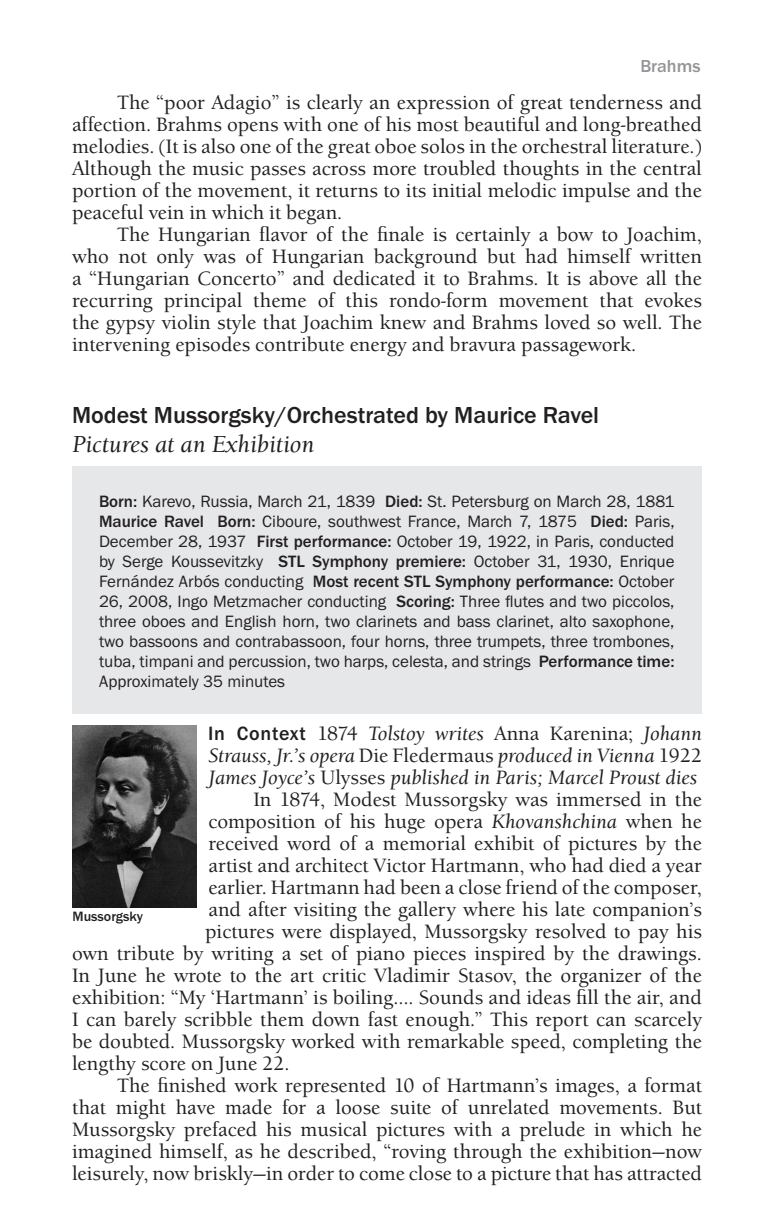
<style>
.page{position:relative;width:774px;height:1224px;background:#fff}
.page>*{position:absolute;margin:0;border:0;box-sizing:border-box;transform-origin:0 0}
.t1{font:500 24px "Franklin Gothic Itc T";color:#231f20}
.t2{font:italic 500 24px "Berkeley Old Style Itc T";color:#231f20}
.t3{font:500 20px/22px "Berkeley Old Style Itc T";color:#231f20;text-align:justify}
.t4{font:italic 500 20px/22px "Berkeley Old Style Itc T";color:#231f20;text-align:justify}
.t5{font:500 18px "Franklin Gothic Itc T";color:#939598}
.t6{font:17px/20px "Franklin Gothic Itc T";color:#231f20;text-align:justify}
.t7{font:500 14px "Franklin Gothic Itc T";color:#231f20}
.s1{font-weight:500}
.s2{font-family:"Franklin Gothic Itc T";font-style:normal}
.s3{font-style:normal}
.s4{font-style:italic}
</style>
<div class="page">
<div style="left:72px;top:467px;width:630px;height:247px;background:#e6e7e9"></div>
<img style="left:72px;top:726px;width:124px;height:182px">
<p class="t5" style="left:640px;top:55px;width:62px">Brahms</p>
<p class="t3" style="left:72px;top:91px;width:632px;text-indent:45px">The “poor Adagio” is clearly an expression of great tenderness and affection. Brahms opens with one of his most beautiful and long‑breathed melodies. (It is also one of the great oboe solos in the orchestral literature.)<br>Although the music passes across more troubled thoughts in the central portion of the movement, it returns to its initial melodic impulse and the peaceful vein in which it began.</p>
<p class="t3" style="left:72px;top:223px;width:632px;text-indent:45px">The Hungarian flavor of the finale is certainly a bow to Joachim, who not only was of Hungarian background but had himself written a “Hungarian Concerto” and dedicated it to Brahms. It is above all the recurring principal theme of this rondo‑form movement that evokes the gypsy violin style that Joachim knew and Brahms loved so well. The intervening episodes contribute energy and bravura passagework.</p>
<p class="t1" style="left:72px;top:401px;width:529px">Modest Mussorgsky/Orchestrated by Maurice Ravel</p>
<p class="t2" style="left:72px;top:430px;width:244px">Pictures at an Exhibition</p>
<p class="t6" style="left:99px;top:491px;width:577px"><span class="s1">Born:</span> Karevo, Russia, March 21, 1839 <span class="s1">Died:</span> St. Petersburg on March 28, 1881<br><span class="s1">Maurice Ravel Born:</span> Ciboure, southwest France, March 7, 1875 <span class="s1">Died:</span> Paris, December 28, 1937 <span class="s1">First performance:</span> October 19, 1922, in Paris, conducted by Serge Koussevitzky <span class="s1">STL Symphony premiere:</span> October 31, 1930, Enrique Fernández Arbós conducting <span class="s1">Most recent STL Symphony performance:</span> October 26, 2008, Ingo Metzmacher conducting <span class="s1">Scoring:</span> Three flutes and two piccolos, three oboes and English horn, two clarinets and bass clarinet, alto saxophone, two bassoons and contrabassoon, four horns, three trumpets, three trombones, tuba, timpani and percussion, two harps, celesta, and strings <span class="s1">Performance time:<br></span>Approximately 35 minutes</p>
<p class="t4" style="left:208px;top:722px;width:495px"><span class="s2">In Context</span> <span class="s3">1874</span> Tolstoy writes <span class="s3">Anna Karenina;</span> Johann Strauss, Jr.’s opera <span class="s3">Die Fledermaus</span> produced in Vienna <span class="s3">1922<br></span>James Joyce’s <span class="s3">Ulysses</span> published in Paris; Marcel Proust dies</p>
<p class="t3" style="left:253px;top:788px;width:450px">In 1874, Modest Mussorgsky was immersed in the</p>
<p class="t3" style="left:208px;top:810px;width:495px">composition of his huge opera <span class="s4">Khovanshchina</span> when he</p>
<p class="t3" style="left:208px;top:832px;width:495px">received word of a memorial exhibit of pictures by the</p>
<p class="t3" style="left:208px;top:854px;width:495px">artist and architect Victor Hartmann, who had died a year</p>
<p class="t3" style="left:208px;top:876px;width:495px">earlier. Hartmann had been a close friend of the composer,</p>
<p class="t3" style="left:208px;top:898px;width:495px">and after visiting the gallery where his late companion’s</p>
<p class="t3" style="left:205px;top:920px;width:498px">pictures were displayed, Mussorgsky resolved to pay his</p>
<p class="t3" style="left:72px;top:942px;width:631px">own tribute by writing a set of piano pieces inspired by the drawings.</p>
<p class="t3" style="left:72px;top:964px;width:631px">In June he wrote to the art critic Vladimir Stasov, the organizer of the</p>
<p class="t3" style="left:72px;top:986px;width:631px">exhibition: “My ‘Hartmann’ is boiling…. Sounds and ideas fill the air, and</p>
<p class="t3" style="left:72px;top:1008px;width:632px">I can barely scribble them down fast enough.” This report can scarcely</p>
<p class="t3" style="left:72px;top:1030px;width:632px">be doubted. Mussorgsky worked with remarkable speed, completing the</p>
<p class="t3" style="left:72px;top:1052px;width:219px">lengthy score on June 22.</p>
<p class="t3" style="left:72px;top:1074px;width:632px;text-indent:45px">The finished work represented 10 of Hartmann’s images, a format that might have made for a loose suite of unrelated movements. But Mussorgsky prefaced his musical pictures with a prelude in which he imagined himself, as he described, “roving through the exhibition—now leisurely, now briskly—in order to come close to a picture that has attracted</p>
<p class="t7" style="left:72px;top:908px;width:72px">Mussorgsky</p>
</div>
